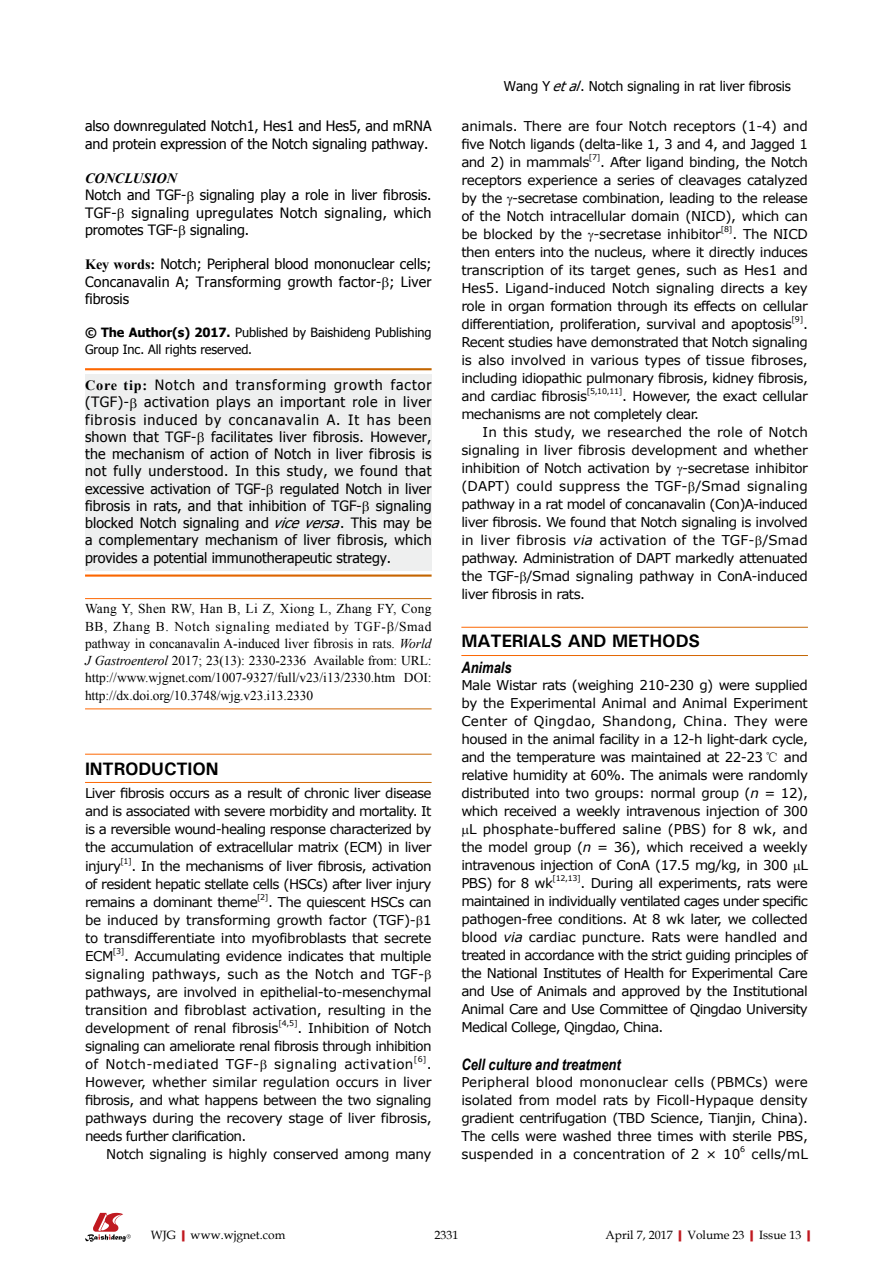
<style>
.page{position:relative;width:893px;height:1263px;background:#fff}
.page>*{position:absolute;margin:0;border:0;box-sizing:border-box;transform-origin:0 0}
.t1{font:700 18px "Univers";letter-spacing:-.01em;color:#000}
.t2{font:italic 700 15.75px "Arial Narrow";color:#000}
.t3{font:14.25px/17.2px "Tahoma";letter-spacing:-.005em;color:#000}
.t4{font:13.5px/18px "Verdana";letter-spacing:-.03em;color:#000;text-align:justify}
.t5{font:13.5px/17.2px "Times New Roman";letter-spacing:-.01em;color:#000;text-align:justify}
.t6{font:13.5px "Verdana";color:#000}
.t7{font:13.5px "Verdana";letter-spacing:-.01em;color:#000}
.t8{font:13.5px "Verdana";letter-spacing:.01em;color:#000}
.t9{font:13.5px "Tahoma";color:#000}
.t10{font:13.5px "Verdana";letter-spacing:.005em;color:#000}
.t11{font:13.5px "Verdana";letter-spacing:.015em;color:#000}
.t12{font:13.5px "Verdana";letter-spacing:-.05em;color:#000}
.t13{font:12.75px/17.2px "Tahoma";letter-spacing:-.005em;color:#000}
.t14{font:12px "Book Antiqua";color:#000}
.t15{font:7.8px "Verdana";letter-spacing:-.035em;color:#000}
.s1{font-family:"Times New Roman";font-weight:700;font-style:italic}
.s2{font-family:"Times New Roman";font-weight:700}
.s3{font-weight:700}
.s4{font-style:italic}
.s5{font-family:"Sim Sun"}
.s6{font-weight:700;color:#c01920}
</style>
<div class="page">
<div style="left:85px;top:374px;width:347px;height:196px;background:#eeefef"></div>
<svg style="left:85px;top:1213px;width:46px;height:29px"></svg>
<p class="t3" style="left:85px;top:117px;width:348px">also downregulated Notch1, Hes1 and Hes5, and mRNA and protein expression of the Notch signaling pathway.</p>
<p class="t3" style="left:85px;top:168px;width:348px"><span class="s1">CONCLUSION<br></span>Notch and TGF- signaling play a role in liver fibrosis.<br>TGF- signaling upregulates Notch signaling, which promotes TGF- signaling.</p>
<p class="t3" style="left:85px;top:255px;width:348px;text-align:justify"><span class="s2">Key words:</span> Notch; Peripheral blood mononuclear cells; Concanavalin A; Transforming growth factor- ; Liver fibrosis</p>
<p class="t13" style="left:85px;top:323px;width:348px"><span class="s3">© The Author(s) 2017.</span> Published by Baishideng Publishing<br>Group Inc. All rights reserved.</p>
<p class="t3" style="left:85px;top:376px;width:348px;text-align:justify"><span class="s2">Core tip:</span> Notch and transforming growth factor (TGF)- activation plays an important role in liver fibrosis induced by concanavalin A. It has been shown that TGF- facilitates liver fibrosis. However, the mechanism of action of Notch in liver fibrosis is not fully understood. In this study, we found that excessive activation of TGF- regulated Notch in liver fibrosis in rats, and that inhibition of TGF- signaling blocked Notch signaling and <span class="s4">viceversa</span>. This may be a complementary mechanism of liver fibrosis, which provides a potential immunotherapeutic strategy.</p>
<p class="t5" style="left:85px;top:600px;width:348px">Wang Y, Shen RW, Han B, Li Z, Xiong L, Zhang FY, Cong BB, Zhang B. Notch signaling mediated by TGF- /Smad pathway in concanavalin A-induced liver fibrosis in rats. <span class="s4">World J Gastroenterol</span> 2017; 23(13): 2330-2336 Available from: URL: http://www.wjgnet.com/1007-9327/full/v23/i13/2330.htm DOI: http://dx.doi.org/10.3748/wjg.v23.i13.2330</p>
<p class="t1" style="left:85px;top:757px;width:135px">INTRODUCTION</p>
<p class="t4" style="left:85px;top:784px;width:348px">Liver fibrosis occurs as a result of chronic liver disease and is associated with severe morbidity and mortality. It is a reversible wound-healing response characterized by the accumulation of extracellular matrix (ECM) in liver injury</p>
<p class="t15" style="left:120px;top:855px;width:13px">[1]</p>
<p class="t4" style="left:85px;top:856px;width:348px;text-indent:46px">. In the mechanisms of liver fibrosis, activation of resident hepatic stellate cells (HSCs) after liver injury remains a dominant theme</p>
<p class="t15" style="left:257px;top:892px;width:13px">[2]</p>
<p class="t4" style="left:85px;top:892px;width:348px;text-indent:183px">. The quiescent HSCs can be induced by transforming growth factor (TGF)- 1 to transdifferentiate into myofibroblasts that secrete ECM</p>
<p class="t15" style="left:113px;top:946px;width:13px">[3]</p>
<p class="t4" style="left:85px;top:947px;width:348px;text-align:left;text-indent:39px">. Accumulating evidence indicates that multiple signaling pathways, such as the Notch and TGF&shy;pathways, are involved in epithelial-to-mesenchymal transition and fibroblast activation, resulting in the development of renal fibrosis</p>
<p class="t15" style="left:278px;top:1018px;width:21px">[4,5]</p>
<p class="t4" style="left:85px;top:1019px;width:348px;text-indent:212px">. Inhibition of Notch signaling can ameliorate renal fibrosis through inhibition of Notch-mediated TGF- signaling activation</p>
<p class="t15" style="left:414px;top:1054px;width:14px">[6]</p>
<p class="t4" style="left:427px;top:1055px;width:6px">.</p>
<p class="t7" style="left:85px;top:1073px;width:348px">However, whether similar regulation occurs in liver</p>
<p class="t4" style="left:85px;top:1091px;width:348px">fibrosis, and what happens between the two signaling</p>
<p class="t4" style="left:85px;top:1109px;width:348px">pathways during the recovery stage of liver fibrosis,</p>
<p class="t12" style="left:85px;top:1127px;width:163px">needs further clarification.</p>
<p class="t4" style="left:106px;top:1145px;width:327px">Notch signaling is highly conserved among many</p>
<p class="t9" style="left:504px;top:77px;width:289px">Wang Y <span class="s4">etal</span>. Notch signaling in rat liver fibrosis</p>
<p class="t4" style="left:461px;top:117px;width:348px">animals. There are four Notch receptors (1-4) and five Notch ligands (delta-like 1, 3 and 4, and Jagged 1 and 2) in mammals</p>
<p class="t15" style="left:589px;top:152px;width:13px">[7]</p>
<p class="t4" style="left:461px;top:153px;width:348px;text-indent:139px">. After ligand binding, the Notch receptors experience a series of cleavages catalyzed by the -secretase combination, leading to the release of the Notch intracellular domain (NICD), which can be blocked by the -secretase inhibitor</p>
<p class="t15" style="left:721px;top:224px;width:13px">[8]</p>
<p class="t4" style="left:461px;top:225px;width:348px;text-indent:271px">. The NICD then enters into the nucleus, where it directly induces transcription of its target genes, such as Hes1 and Hes5. Ligand-induced Notch signaling directs a key role in organ formation through its effects on cellular differentiation, proliferation, survival and apoptosis</p>
<p class="t15" style="left:792px;top:314px;width:13px">[9]</p>
<p class="t4" style="left:461px;top:315px;width:348px;text-indent:342px">.<br>Recent studies have demonstrated that Notch signaling is also involved in various types of tissue fibroses, including idiopathic pulmonary fibrosis, kidney fibrosis, and cardiac fibrosis</p>
<p class="t15" style="left:587px;top:386px;width:37px">[5,10,11]</p>
<p class="t4" style="left:622px;top:387px;width:187px">. However, the exact cellular</p>
<p class="t4" style="left:461px;top:405px;width:239px">mechanisms are not completely clear.</p>
<p class="t6" style="left:483px;top:423px;width:327px">In this study, we researched the role of Notch</p>
<p class="t4" style="left:461px;top:441px;width:348px">signaling in liver fibrosis development and whether</p>
<p class="t4" style="left:461px;top:459px;width:348px">inhibition of Notch activation by -secretase inhibitor</p>
<p class="t10" style="left:461px;top:477px;width:348px">(DAPT) could suppress the TGF- /Smad signaling</p>
<p class="t4" style="left:461px;top:495px;width:348px">pathway in a rat model of concanavalin (Con)A-induced</p>
<p class="t4" style="left:461px;top:513px;width:348px">liver fibrosis. We found that Notch signaling is involved</p>
<p class="t8" style="left:461px;top:531px;width:348px">in liver fibrosis <span class="s4">via</span> activation of the TGF- /Smad</p>
<p class="t4" style="left:461px;top:549px;width:348px">pathway. Administration of DAPT markedly attenuated</p>
<p class="t4" style="left:461px;top:567px;width:348px">the TGF- /Smad signaling pathway in ConA-induced</p>
<p class="t4" style="left:461px;top:585px;width:125px">liver fibrosis in rats.</p>
<p class="t1" style="left:461px;top:630px;width:240px">MATERIALS AND METHODS</p>
<p class="t2" style="left:461px;top:655px;width:52px">Animals</p>
<p class="t4" style="left:461px;top:675px;width:348px">Male Wistar rats (weighing 210-230 g) were supplied</p>
<p class="t4" style="left:461px;top:693px;width:348px">by the Experimental Animal and Animal Experiment</p>
<p class="t11" style="left:461px;top:711px;width:348px">Center of Qingdao, Shandong, China. They were</p>
<p class="t4" style="left:461px;top:729px;width:348px">housed in the animal facility in a 12-h light-dark cycle,</p>
<p class="t4" style="left:461px;top:747px;width:348px">and the temperature was maintained at 22-23 <span class="s5">℃</span> and</p>
<p class="t4" style="left:461px;top:765px;width:348px">relative humidity at 60%. The animals were randomly</p>
<p class="t4" style="left:461px;top:783px;width:348px">distributed into two groups: normal group (<span class="s4">n</span> = 12),</p>
<p class="t4" style="left:461px;top:801px;width:348px">which received a weekly intravenous injection of 300</p>
<p class="t6" style="left:469px;top:819px;width:340px">L phosphate-buffered saline (PBS) for 8 wk, and</p>
<p class="t4" style="left:461px;top:837px;width:348px">the model group (<span class="s4">n</span> = 36), which received a weekly</p>
<p class="t4" style="left:461px;top:855px;width:348px">intravenous injection of ConA (17.5 mg/kg, in 300 L</p>
<p class="t4" style="left:461px;top:873px;width:93px">PBS) for 8 wk</p>
<p class="t15" style="left:553px;top:872px;width:30px">[12,13]</p>
<p class="t4" style="left:461px;top:873px;width:348px;text-indent:119px">. During all experiments, rats were maintained in individually ventilated cages under specific pathogen-free conditions. At 8 wk later, we collected blood <span class="s4">via</span> cardiac puncture. Rats were handled and treated in accordance with the strict guiding principles of the National Institutes of Health for Experimental Care and Use of Animals and approved by the Institutional Animal Care and Use Committee of Qingdao University Medical College, Qingdao, China.</p>
<p class="t2" style="left:461px;top:1053px;width:161px">Cell culture and treatment</p>
<p class="t4" style="left:461px;top:1073px;width:348px">Peripheral blood mononuclear cells (PBMCs) were isolated from model rats by Ficoll-Hypaque density gradient centrifugation (TBD Science, Tianjin, China).<br>The cells were washed three times with sterile PBS, suspended in a concentration of 2 × 10</p>
<p class="t15" style="left:740px;top:1144px;width:7px">6</p>
<p class="t4" style="left:752px;top:1145px;width:58px">cells/mL</p>
<p class="t14" style="left:151px;top:1226px;width:136px">WJG<span class="s6">|</span>www.wjgnet.com</p>
<p class="t14" style="left:434px;top:1226px;width:25px">2331</p>
<p class="t14" style="left:605px;top:1226px;width:212px">April 7, 2017<span class="s6">|</span>Volume 23<span class="s6">|</span>Issue 13<span class="s6">|</span></p>
</div>
